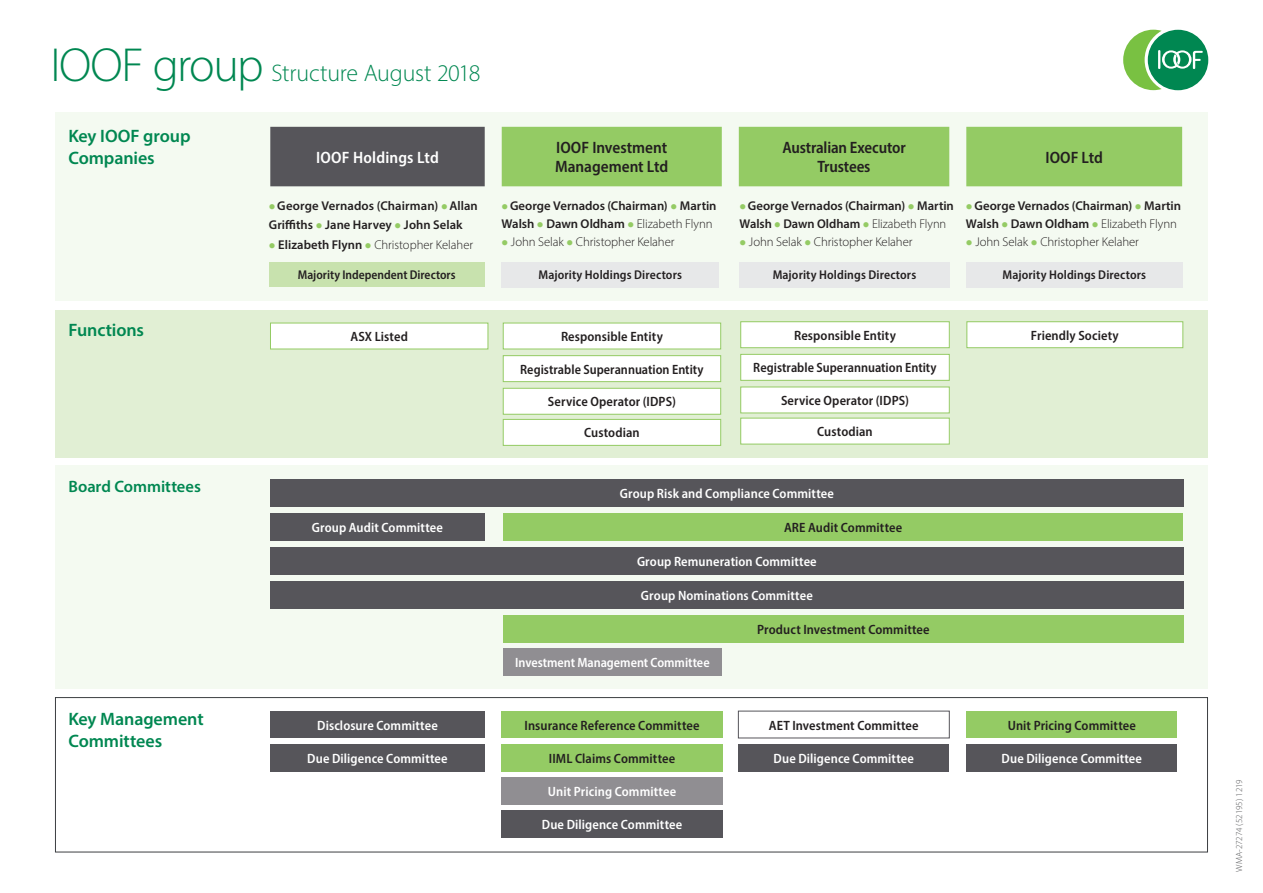
<style>
.page{position:relative;width:1263px;height:893px;background:#fff}
.page>*{position:absolute;margin:0;border:0;box-sizing:border-box;transform-origin:0 0}
._00_Main_Header{font:300 24px "Myriad Pro";letter-spacing:-.01em;color:#008751}
._01_Subhead_1{font:600 18px/21.6px "Myriad Pro";letter-spacing:-.005em;color:#008751}
._07_Body_Text{font:600 semi-condensed 16.5px/18.8px "Myriad Pro";letter-spacing:-.005em;color:#231f20}
._01_Subhead_1-2{font:600 16.5px "Myriad Pro";color:#008751}
._07_Body_Text-2{font:600 semi-condensed 16.5px "Myriad Pro";letter-spacing:.01em;color:#fff}
._07_Body_Text-3{font:600 semi-condensed 13.5px "Myriad Pro";letter-spacing:.005em;color:#231f20}
._07_Body_Text-4{font:600 semi-condensed 13.5px "Myriad Pro";letter-spacing:.005em;color:#fff}
._07_Body_Text-5{font:600 12.75px/18px "Myriad Pro";color:#231f20}
._07_Body_Text-6{font:300 12.75px "Myriad Pro";letter-spacing:-.005em;color:#231f20}
._07_Body_Text-7{font:600 semi-condensed 12.75px "Myriad Pro";letter-spacing:.01em;color:#231f20}
._04_Job_Number{font:300 9px "Myriad Pro";color:#57585a}
.s1{font-size:48px}
.s2{color:#94cb64}
.s3{font-weight:600}
.s4{font-weight:300}
</style>
<div class="page">
<div style="left:55px;top:112px;width:1153px;height:189px;background:#f4faf1"></div>
<div style="left:55px;top:310px;width:1153px;height:148px;background:#e1efd4"></div>
<div style="left:55px;top:465px;width:1153px;height:224px;background:#f4faf1"></div>
<div style="left:739px;top:128px;width:209px;height:58px;background:#94cb64"></div>
<div style="left:739px;top:127px;width:210px;height:59px;border:2px solid #94cb64"></div>
<div style="left:502px;top:128px;width:219px;height:58px;background:#94cb64"></div>
<div style="left:502px;top:127px;width:220px;height:59px;border:2px solid #94cb64"></div>
<div style="left:967px;top:128px;width:214px;height:58px;background:#94cb64"></div>
<div style="left:966px;top:127px;width:216px;height:59px;border:2px solid #94cb64"></div>
<div style="left:503px;top:323px;width:218px;height:26px;background:#fff"></div>
<div style="left:503px;top:356px;width:218px;height:26px;background:#fff"></div>
<div style="left:503px;top:355px;width:218px;height:27px;border:1px solid #94cb64"></div>
<div style="left:503px;top:388px;width:218px;height:26px;background:#fff"></div>
<div style="left:503px;top:388px;width:218px;height:26px;border:1px solid #94cb64"></div>
<div style="left:503px;top:419px;width:218px;height:26px;background:#fff"></div>
<div style="left:503px;top:419px;width:218px;height:27px;border:1px solid #94cb64"></div>
<div style="left:271px;top:128px;width:213px;height:58px;background:#56555a"></div>
<div style="left:270px;top:127px;width:215px;height:59px;border:2px solid #56555a"></div>
<div style="left:741px;top:322px;width:208px;height:26px;background:#fff"></div>
<div style="left:740px;top:322px;width:209px;height:26px;border:1px solid #94cb64"></div>
<div style="left:741px;top:354px;width:208px;height:26px;background:#fff"></div>
<div style="left:740px;top:354px;width:209px;height:26px;border:1px solid #94cb64"></div>
<div style="left:741px;top:387px;width:208px;height:26px;background:#fff"></div>
<div style="left:741px;top:418px;width:208px;height:26px;background:#fff"></div>
<div style="left:740px;top:418px;width:209px;height:26px;border:1px solid #94cb64"></div>
<div style="left:967px;top:322px;width:216px;height:26px;background:#fff"></div>
<div style="left:967px;top:322px;width:216px;height:26px;border:1px solid #94cb64"></div>
<div style="left:270px;top:479px;width:914px;height:28px;background:#56555a"></div>
<div style="left:270px;top:513px;width:215px;height:28px;background:#56555a"></div>
<div style="left:503px;top:513px;width:680px;height:28px;background:#94cb64"></div>
<div style="left:270px;top:547px;width:914px;height:28px;background:#56555a"></div>
<div style="left:270px;top:581px;width:914px;height:28px;background:#56555a"></div>
<div style="left:503px;top:615px;width:681px;height:27px;background:#94cb64"></div>
<div style="left:503px;top:648px;width:219px;height:28px;background:#908e92"></div>
<div style="left:55px;top:697px;width:1153px;height:155px;border:1px solid #3c3f42"></div>
<div style="left:270px;top:711px;width:215px;height:27px;background:#56555a"></div>
<div style="left:270px;top:744px;width:215px;height:27px;background:#56555a"></div>
<div style="left:501px;top:711px;width:222px;height:27px;background:#94cb64"></div>
<div style="left:501px;top:744px;width:222px;height:27px;background:#94cb64"></div>
<div style="left:501px;top:777px;width:222px;height:27px;background:#908e92"></div>
<div style="left:501px;top:810px;width:222px;height:27px;background:#56555a"></div>
<div style="left:738px;top:744px;width:211px;height:27px;background:#56555a"></div>
<div style="left:966px;top:711px;width:211px;height:27px;background:#94cb64"></div>
<div style="left:966px;top:744px;width:211px;height:27px;background:#56555a"></div>
<svg style="left:1120px;top:27px;width:91px;height:66px"></svg>
<div style="left:1148px;top:30px;width:60px;height:60px;background:#008751;border-radius:50%"></div>
<svg style="left:1123px;top:30px;width:80px;height:60px"></svg>
<div style="left:270px;top:323px;width:218px;height:26px;background:#fff"></div>
<div style="left:501px;top:262px;width:218px;height:25px;background:#e7e8e9"></div>
<div style="left:739px;top:262px;width:210px;height:25px;background:#e7e8e9"></div>
<div style="left:966px;top:262px;width:217px;height:25px;background:#e7e8e9"></div>
<div style="left:269px;top:262px;width:216px;height:24px;background:#c8e2ae"></div>
<p class="_00_Main_Header" style="left:50px;top:58px;width:431px"><span class="s1">IOOF group</span> Structure August 2018</p>
<p class="_01_Subhead_1" style="left:68px;top:125px;width:124px">Key IOOF group<br>Companies</p>
<p class="_07_Body_Text-2" style="left:316px;top:147px;width:124px">IOOF Holdings Ltd</p>
<p class="_07_Body_Text-5" style="left:269px;top:196px;width:210px;line-height:19.5px"><span class="s2">●</span> George Vernados (Chairman) <span class="s2">●</span> Allan<br>Griffiths <span class="s2">●</span> Jane Harvey <span class="s2">●</span> John Selak</p>
<p class="_07_Body_Text-6" style="left:269px;top:237px;width:206px"><span class="s2">●</span> <span class="s3">Elizabeth Flynn</span> <span class="s2">●</span> Christopher Kelaher</p>
<p class="_07_Body_Text" style="left:782px;top:138px;width:125px">Australian Executor</p>
<p class="_07_Body_Text" style="left:818px;top:157px;width:54px">Trustees</p>
<p class="_07_Body_Text" style="left:555px;top:138px;width:115px">IOOF Investment<br>Management Ltd</p>
<p class="_07_Body_Text" style="left:1045px;top:147px;width:59px">IOOF Ltd</p>
<p class="_07_Body_Text-5" style="left:501px;top:196px;width:217px"><span class="s2">●</span> George Vernados (Chairman) <span class="s2">●</span> Martin<br>Walsh <span class="s2">●</span> Dawn Oldham <span class="s2">●</span> <span class="s4">Elizabeth Flynn</span></p>
<p class="_07_Body_Text-6" style="left:501px;top:234px;width:175px"><span class="s2">●</span> John Selak <span class="s2">●</span> Christopher Kelaher</p>
<p class="_07_Body_Text-5" style="left:739px;top:196px;width:216px"><span class="s2">●</span> George Vernados (Chairman) <span class="s2">●</span> Martin<br>Walsh <span class="s2">●</span> Dawn Oldham <span class="s2">●</span> <span class="s4">Elizabeth Flynn</span></p>
<p class="_07_Body_Text-6" style="left:739px;top:234px;width:175px"><span class="s2">●</span> John Selak <span class="s2">●</span> Christopher Kelaher</p>
<p class="_07_Body_Text-5" style="left:966px;top:196px;width:217px"><span class="s2">●</span> George Vernados (Chairman) <span class="s2">●</span> Martin<br>Walsh <span class="s2">●</span> Dawn Oldham <span class="s2">●</span> <span class="s4">Elizabeth Flynn</span></p>
<p class="_07_Body_Text-6" style="left:966px;top:234px;width:175px"><span class="s2">●</span> John Selak <span class="s2">●</span> Christopher Kelaher</p>
<p class="_01_Subhead_1" style="left:68px;top:318px;width:77px">Functions</p>
<p class="_01_Subhead_1-2" style="left:68px;top:476px;width:134px">Board Committees</p>
<p class="_07_Body_Text-7" style="left:298px;top:267px;width:159px">Majority Independent Directors</p>
<p class="_07_Body_Text-7" style="left:538px;top:267px;width:145px">Majority Holdings Directors</p>
<p class="_07_Body_Text-7" style="left:773px;top:267px;width:145px">Majority Holdings Directors</p>
<p class="_07_Body_Text-7" style="left:1002px;top:267px;width:145px">Majority Holdings Directors</p>
<p class="_07_Body_Text-3" style="left:350px;top:328px;width:59px">ASX Listed</p>
<p class="_07_Body_Text-3" style="left:561px;top:328px;width:103px">Responsible Entity</p>
<p class="_07_Body_Text-3" style="left:520px;top:361px;width:185px">Registrable Superannuation Entity</p>
<p class="_07_Body_Text-3" style="left:548px;top:393px;width:129px">Service Operator (IDPS)</p>
<p class="_07_Body_Text-3" style="left:584px;top:424px;width:57px">Custodian</p>
<p class="_07_Body_Text-3" style="left:794px;top:327px;width:103px">Responsible Entity</p>
<p class="_07_Body_Text-3" style="left:753px;top:359px;width:185px">Registrable Superannuation Entity</p>
<p class="_07_Body_Text-3" style="left:781px;top:392px;width:129px">Service Operator (IDPS)</p>
<p class="_07_Body_Text-3" style="left:817px;top:423px;width:57px">Custodian</p>
<p class="_07_Body_Text-4" style="left:620px;top:485px;width:216px">Group Risk and Compliance Committee</p>
<p class="_07_Body_Text-4" style="left:312px;top:519px;width:133px">Group Audit Committee</p>
<p class="_07_Body_Text-3" style="left:784px;top:519px;width:120px">ARE Audit Committee</p>
<p class="_07_Body_Text-4" style="left:637px;top:553px;width:181px">Group Remuneration Committee</p>
<p class="_07_Body_Text-4" style="left:641px;top:587px;width:173px">Group Nominations Committee</p>
<p class="_07_Body_Text-3" style="left:757px;top:621px;width:174px">Product Investment Committee</p>
<p class="_07_Body_Text-4" style="left:515px;top:654px;width:196px">Investment Management Committee</p>
<p class="_07_Body_Text-3" style="left:1031px;top:327px;width:89px">Friendly Society</p>
<p class="_01_Subhead_1" style="left:68px;top:708px;width:137px">Key Management<br>Committees</p>
<p class="_07_Body_Text-4" style="left:317px;top:717px;width:122px">Disclosure Committee</p>
<p class="_07_Body_Text-4" style="left:307px;top:750px;width:142px">Due Diligence Committee</p>
<p class="_07_Body_Text-3" style="left:524px;top:717px;width:177px">Insurance Reference Committee</p>
<p class="_07_Body_Text-3" style="left:549px;top:750px;width:128px">IIML Claims Committee</p>
<p class="_07_Body_Text-4" style="left:548px;top:783px;width:130px">Unit Pricing Committee</p>
<p class="_07_Body_Text-4" style="left:542px;top:816px;width:142px">Due Diligence Committee</p>
<p class="_07_Body_Text-3" style="left:769px;top:717px;width:151px">AET Investment Committee</p>
<p class="_07_Body_Text-4" style="left:774px;top:750px;width:142px">Due Diligence Committee</p>
<p class="_07_Body_Text-3" style="left:1008px;top:717px;width:130px">Unit Pricing Committee</p>
<p class="_07_Body_Text-4" style="left:1002px;top:750px;width:142px">Due Diligence Committee</p>
<p class="_04_Job_Number" style="left:1234px;top:872px;width:94px;rotate:-90deg">WMA-27274 (52195) 1219</p>
</div>
